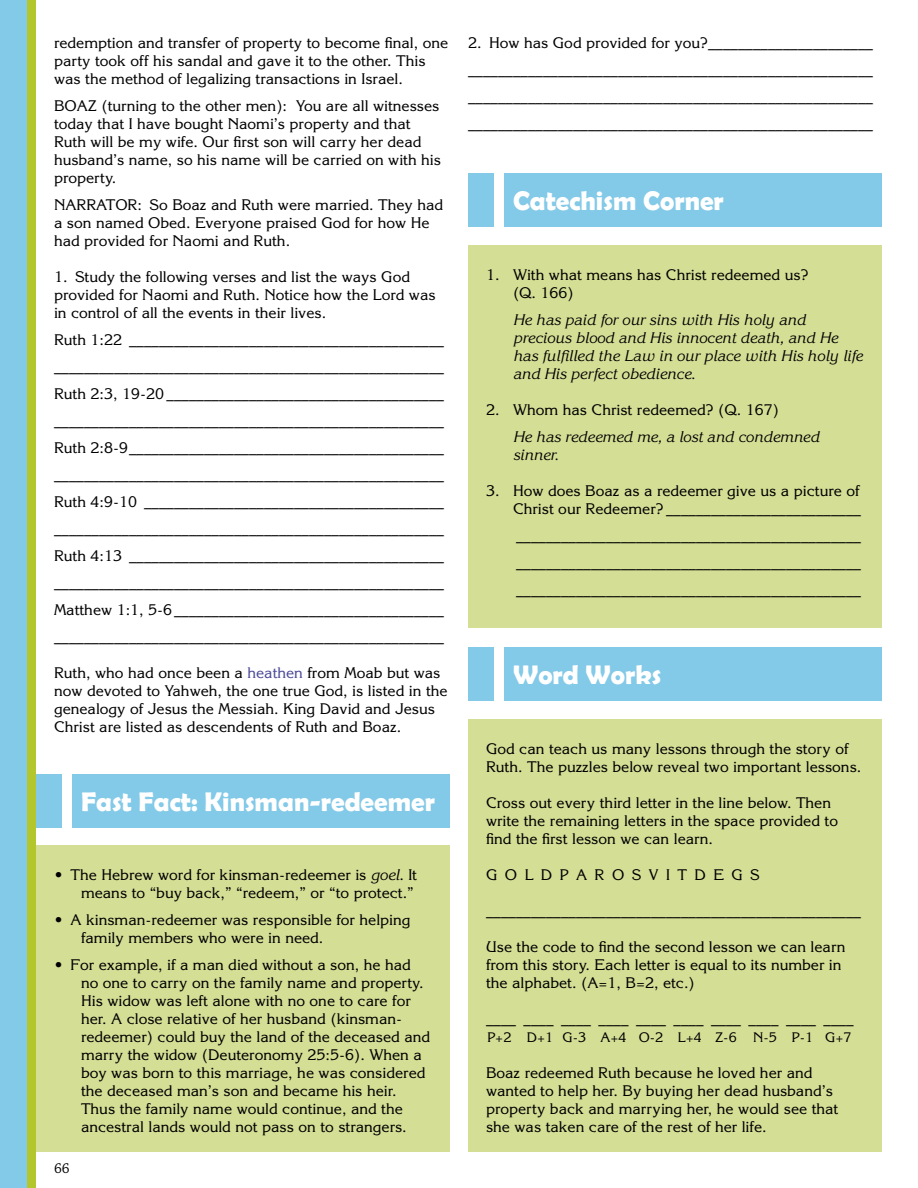
<style>
.page{position:relative;width:918px;height:1188px;background:#fff}
.page>*{position:absolute;margin:0;border:0;box-sizing:border-box;transform-origin:0 0}
.t1{font:700 27px "Berlin Sans FB Demi";color:#fff}
.t2{font:15px/18px "Korinna";color:#000}
.t3{font:italic 15px/18px "Korinna";color:#000}
.t4{font:15px "Korinna";letter-spacing:.5em;color:#000}
.t5{font:15px "Chaparral Pro";color:#000}
.t6{font:13.5px "Korinna";color:#000}
.s1{color:#4c4a98}
.s2{font-style:italic}
</style>
<div class="page">
<div style="left:0;top:0;width:36px;height:1188px;background:#83c9e8"></div>
<div style="left:27px;top:0;width:9px;height:1188px;background:#b3c72d"></div>
<div style="left:468px;top:173px;width:414px;height:54px;background:#83c9e8"></div>
<div style="left:468px;top:245px;width:414px;height:383px;background:#d4de95"></div>
<div style="left:495px;top:173px;width:9px;height:54px;background:#fff"></div>
<div style="left:36px;top:774px;width:414px;height:54px;background:#83c9e8"></div>
<div style="left:36px;top:846px;width:414px;height:306px;background:#d4de95"></div>
<div style="left:63px;top:774px;width:9px;height:54px;background:#fff"></div>
<div style="left:468px;top:647px;width:414px;height:54px;background:#83c9e8"></div>
<div style="left:468px;top:719px;width:414px;height:433px;background:#d4de95"></div>
<div style="left:495px;top:647px;width:9px;height:54px;background:#fff"></div>
<p class="t2" style="left:54px;top:33px;width:396px">redemption and transfer of property to become final, one party took off his sandal and gave it to the other. This was the method of legalizing transactions in Israel.</p>
<p class="t2" style="left:54px;top:96px;width:389px">BOAZ (turning to the other men): You are all witnesses today that I have bought Naomi’s property and that Ruth will be my wife. Our first son will carry her dead husband’s name, so his name will be carried on with his property.</p>
<p class="t2" style="left:54px;top:195px;width:391px">NARRATOR: So Boaz and Ruth were married. They had a son named Obed. Everyone praised God for how He had provided for Naomi and Ruth.</p>
<p class="t2" style="left:54px;top:267px;width:383px">1. Study the following verses and list the ways God provided for Naomi and Ruth. Notice how the Lord was in control of all the events in their lives.</p>
<p class="t2" style="left:54px;top:326px;width:391px;line-height:27px;text-align:justify">Ruth 1:22 __________________________________________ ____________________________________________________ Ruth 2:3, 19-20 _____________________________________ ____________________________________________________ Ruth 2:8-9__________________________________________ ____________________________________________________ Ruth 4:9-10 ________________________________________ ____________________________________________________ Ruth 4:13 __________________________________________ ____________________________________________________ Matthew 1:1, 5-6____________________________________ ____________________________________________________</p>
<p class="t2" style="left:54px;top:663px;width:395px">Ruth, who had once been a <span class="s1">heathen</span> from Moab but was now devoted to Yahweh, the one true God, is listed in the genealogy of Jesus the Messiah. King David and Jesus Christ are listed as descendents of Ruth and Boaz.</p>
<h1 class="t1" style="left:81px;top:786px;width:356px">Fast Fact: Kinsman-redeemer</h1>
<p class="t2" style="left:54px;top:866px;width:365px;text-align:right">• The Hebrew word for kinsman-redeemer is <span class="s2">goel</span>. It means to “buy back,” “redeem,” or “to protect.”</p>
<p class="t2" style="left:81px;top:911px;width:331px;text-indent:-27px">• A kinsman-redeemer was responsible for helping family members who were in need.</p>
<p class="t2" style="left:81px;top:956px;width:351px;text-indent:-27px">• For example, if a man died without a son, he had no one to carry on the family name and property.<br>His widow was left alone with no one to care for her. A close relative of her husband (kinsman&shy;redeemer) could buy the land of the deceased and marry the widow (Deuteronomy 25:5-6). When a boy was born to this marriage, he was considered the deceased man’s son and became his heir.<br>Thus the family name would continue, and the ancestral lands would not pass on to strangers.</p>
<p class="t5" style="left:54px;top:1160px;width:17px">66</p>
<p class="t2" style="left:468px;top:29px;width:406px;line-height:27px;text-align:justify">2. How has God provided for you?______________________ ______________________________________________________ ______________________________________________________ ______________________________________________________</p>
<h1 class="t1" style="left:513px;top:185px;width:212px">Catechism Corner</h1>
<p class="t2" style="left:513px;top:265px;width:297px;text-indent:-27px">1. With what means has Christ redeemed us? (Q. 166)</p>
<p class="t3" style="left:513px;top:310px;width:351px">He has paid for our sins with His holy and precious blood and His innocent death, and He has fulfilled the Law in our place with His holy life and His perfect obedience.</p>
<p class="t2" style="left:486px;top:400px;width:295px">2. Whom has Christ redeemed? (Q. 167)</p>
<p class="t3" style="left:513px;top:427px;width:308px">He has redeemed me, a lost and condemned sinner.</p>
<p class="t2" style="left:486px;top:481px;width:376px;text-align:right">3. How does Boaz as a redeemer give us a picture of<br>Christ our Redeemer? __________________________</p>
<p class="t2" style="left:516px;top:522px;width:346px;line-height:27px;text-align:justify">______________________________________________ ______________________________________________ ______________________________________________</p>
<h1 class="t1" style="left:513px;top:659px;width:150px">Word Works</h1>
<p class="t2" style="left:486px;top:739px;width:377px">God can teach us many lessons through the story of<br>Ruth. The puzzles below reveal two important lessons.</p>
<p class="t2" style="left:486px;top:793px;width:354px">Cross out every third letter in the line below. Then write the remaining letters in the space provided to find the first lesson we can learn.</p>
<p class="t4" style="left:486px;top:865px;width:275px">GOLDPAROSVITDEGS</p>
<p class="t2" style="left:486px;top:901px;width:376px">__________________________________________________</p>
<p class="t2" style="left:486px;top:937px;width:361px">Use the code to find the second lesson we can learn from this story. Each letter is equal to its number in the alphabet. (A=1, B=2, etc.)</p>
<p class="t2" style="left:486px;top:1009px;width:369px">____ ____ ____ ____ ____ ____ ____ ____ ____ ____</p>
<p class="t6" style="left:487px;top:1028px;width:366px">P+2 D+1 G-3 A+4 O-2 L+4 Z-6 N-5 P-1 G+7</p>
<p class="t2" style="left:486px;top:1063px;width:354px">Boaz redeemed Ruth because he loved her and wanted to help her. By buying her dead husband’s property back and marrying her, he would see that she was taken care of the rest of her life.</p>
</div>
